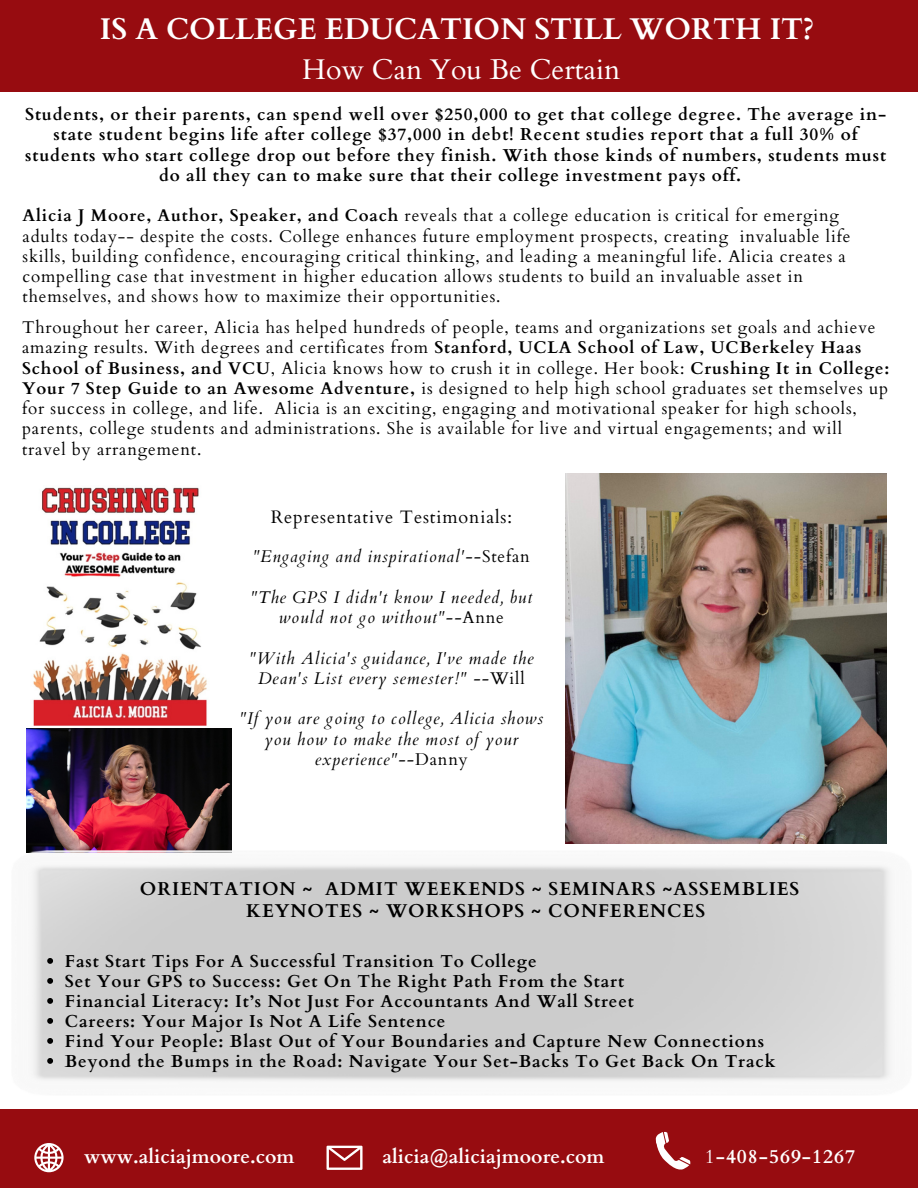
<style>
.page{position:relative;width:918px;height:1188px;background:#fff}
.page>*{position:absolute;margin:0;border:0;box-sizing:border-box;transform-origin:0 0}
.t1{font:700 30px "Cardo";color:#fff}
.t2{font:28.5px "Cardo";color:#fff}
.t3{font:700 19.5px "Cardo";color:#fff}
.t4{font:700 19.5px "Cardo";letter-spacing:.05em;color:#fff}
.t5{font:700 18.6px "Cardo";letter-spacing:.05em;color:#000}
.t6{font:18px "Cardo";letter-spacing:.05em;color:#000}
.t7{font:700 17.25px "Cardo";letter-spacing:.05em;color:#000}
.t8{font:16.95px/20.2px "Cardo";letter-spacing:.05em;color:#000}
.t9{font:italic 16.95px/20.2px "Cardo";letter-spacing:.05em;color:#000;text-align:center}
.s1{font-weight:700}
.s2{font-style:normal}
.s3{font-weight:400}
</style>
<div class="page">
<div style="left:0;top:0;width:918px;height:92px;background:#970c10"></div>
<svg style="left:304px;top:1109px;width:28px;height:1px"></svg>
<svg style="left:693px;top:1109px;width:34px;height:1px"></svg>
<img style="left:33px;top:487px;width:174px;height:239px">
<div style="left:0;top:1110px;width:918px;height:78px;background:#970c10"></div>
<svg style="left:327px;top:1146px;width:36px;height:24px"></svg>
<svg style="left:34px;top:1143px;width:30px;height:29px"></svg>
<svg style="left:655px;top:1131px;width:36px;height:39px"></svg>
<img style="left:566px;top:474px;width:320px;height:370px">
<img style="left:26px;top:729px;width:205px;height:122px">
<img style="left:26px;top:851px;width:865px;height:231px">
<svg style="left:47px;top:958px;width:6px;height:6px"></svg>
<svg style="left:47px;top:978px;width:6px;height:6px"></svg>
<svg style="left:47px;top:998px;width:6px;height:6px"></svg>
<svg style="left:47px;top:1018px;width:6px;height:6px"></svg>
<svg style="left:47px;top:1038px;width:6px;height:6px"></svg>
<svg style="left:47px;top:1058px;width:6px;height:6px"></svg>
<p class="t1" style="left:100px;top:10px;width:716px">IS A COLLEGE EDUCATION STILL WORTH IT?</p>
<p class="t2" style="left:302px;top:51px;width:320px">How Can You Be Certain</p>
<p class="t7" style="left:25px;top:103px;width:863px">Students, or their parents, can spend well over $250,000 to get that college degree. The average in-</p>
<p class="t7" style="left:54px;top:123px;width:806px">state student begins life after college $37,000 in debt! Recent studies report that a full 30% of</p>
<p class="t7" style="left:25px;top:144px;width:863px">students who start college drop out before they finish. With those kinds of numbers, students must</p>
<p class="t7" style="left:159px;top:164px;width:584px">do all they can to make sure that their college investment pays off.</p>
<p class="t8" style="left:23px;top:206px;width:829px"><span class="s1">Alicia J Moore, Author, Speaker, and Coach</span> reveals that a college education is critical for emerging adults today-- despite the costs. College enhances future employment prospects, creating invaluable life skills, building confidence, encouraging critical thinking, and leading a meaningful life. Alicia creates a compelling case that investment in higher education allows students to build an invaluable asset in themselves, and shows how to maximize their opportunities.</p>
<p class="t8" style="left:22px;top:318px;width:869px">Throughout her career, Alicia has helped hundreds of people, teams and organizations set goals and achieve amazing results. With degrees and certificates from <span class="s1">Stanford, UCLA School of Law, UCBerkeley Haas School of Business, and VCU</span>, Alicia knows how to crush it in college. Her book: <span class="s1">Crushing It in College:<br>Your 7 Step Guide to an Awesome Adventure,</span> is designed to help high school graduates set themselves up for success in college, and life. Alicia is an exciting, engaging and motivational speaker for high schools, parents, college students and administrations. She is available for live and virtual engagements; and will travel by arrangement.</p>
<p class="t6" style="left:271px;top:505px;width:243px">Representative Testimonials:</p>
<p class="t9" style="left:253px;top:547px;width:279px">"Engaging and inspirational'--<span class="s2">Stefan</span></p>
<p class="t9" style="left:250px;top:587px;width:283px">"The GPS I didn't know I needed, but would not go without"--<span class="s2">Anne</span></p>
<p class="t9" style="left:249px;top:648px;width:286px">"With Alicia's guidance, I've made the<br>Dean's List every semester!" --<span class="s2">Will</span></p>
<p class="t9" style="left:239px;top:709px;width:305px">"If you are going to college, Alicia shows you how to make the most of your experience"--<span class="s2">Danny</span></p>
<p class="t5" style="left:140px;top:877px;width:661px">ORIENTATION ~ ADMIT WEEKENDS ~ SEMINARS ~ASSEMBLIES</p>
<p class="t5" style="left:246px;top:899px;width:461px">KEYNOTES ~ WORKSHOPS ~ CONFERENCES</p>
<p class="t7" style="left:65px;top:950px;width:473px">Fast Start Tips For A Successful Transition To College</p>
<p class="t7" style="left:65px;top:970px;width:561px">Set Your GPS to Success: Get On The Right Path From the Start</p>
<p class="t7" style="left:65px;top:990px;width:570px">Financial Literacy: It’s Not Just For Accountants And Wall Street</p>
<p class="t7" style="left:65px;top:1010px;width:382px">Careers: Your Major Is Not A Life Sentence</p>
<p class="t7" style="left:65px;top:1030px;width:701px">Find Your People: Blast Out of Your Boundaries and Capture New Connections</p>
<p class="t7" style="left:65px;top:1050px;width:712px">Beyond the Bumps in the Road: Navigate Your Set-Backs To Get Back On Track</p>
<p class="t3" style="left:84px;top:1144px;width:212px">www.aliciajmoore.com</p>
<p class="t3" style="left:383px;top:1144px;width:224px">alicia@aliciajmoore.com</p>
<p class="t4" style="left:705px;top:1144px;width:152px"><span class="s3">1</span>-408-569-1267</p>
</div>
